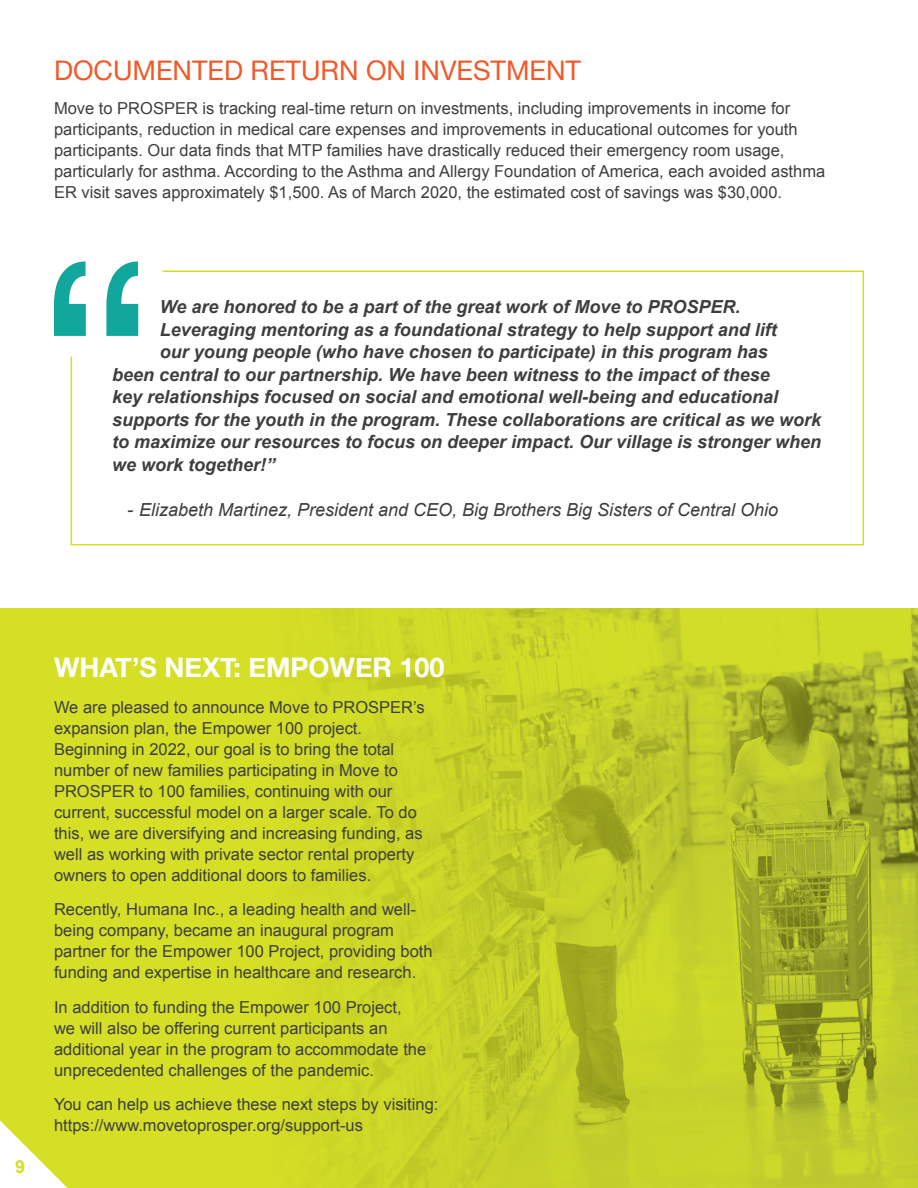
<style>
.page{position:relative;width:918px;height:1188px;background:#fff}
.page>*{position:absolute;margin:0;border:0;box-sizing:border-box;transform-origin:0 0}
.t1{font:27px "Helvetica Neue";color:#f15929}
.t2{font:700 27px "Helvetica Neue";color:#fff}
.t3{font:italic 700 18px "Arial";color:#3e3e3f}
.t4{font:italic 18px "Arial";color:#3e3e3f}
.t5{font:700 18px "Arial";color:#d5df26}
.t6{font:16.5px/21px "Arial";color:#3e3e3f}
</style>
<div class="page">
<div style="left:0;top:609px;width:918px;height:579px;background:#d5df26"></div>
<img style="left:318px;top:609px;width:600px;height:579px">
<svg style="left:0;top:1120px;width:68px;height:68px"></svg>
<svg style="left:54px;top:261px;width:84px;height:75px"></svg>
<svg style="left:70px;top:270px;width:794px;height:276px"></svg>
<p class="t1" style="left:54px;top:51px;width:529px">DOCUMENTED RETURN ON INVESTMENT</p>
<p class="t6" style="left:54px;top:98px;width:773px">Move to PROSPER is tracking real-time return on investments, including improvements in income for participants, reduction in medical care expenses and improvements in educational outcomes for youth participants. Our data finds that MTP families have drastically reduced their emergency room usage, particularly for asthma. According to the Asthma and Allergy Foundation of America, each avoided asthma ER visit saves approximately $1,500. As of March 2020, the estimated cost of savings was $30,000.</p>
<p class="t3" style="left:160px;top:295px;width:582px">We are honored to be a part of the great work of Move to PROSPER.</p>
<p class="t3" style="left:160px;top:318px;width:619px">Leveraging mentoring as a foundational strategy to help support and lift</p>
<p class="t3" style="left:160px;top:340px;width:610px">our young people (who have chosen to participate) in this program has</p>
<p class="t3" style="left:112px;top:363px;width:659px">been central to our partnership. We have been witness to the impact of these</p>
<p class="t3" style="left:112px;top:385px;width:668px">key relationships focused on social and emotional well-being and educational</p>
<p class="t3" style="left:112px;top:408px;width:711px">supports for the youth in the program. These collaborations are critical as we work</p>
<p class="t3" style="left:112px;top:430px;width:711px">to maximize our resources to focus on deeper impact. Our village is stronger when</p>
<p class="t3" style="left:112px;top:453px;width:165px">we work together!”</p>
<p class="t4" style="left:127px;top:498px;width:653px">- Elizabeth Martinez, President and CEO, Big Brothers Big Sisters of Central Ohio</p>
<p class="t5" style="left:15px;top:1155px;width:12px">9</p>
<p class="t2" style="left:54px;top:646px;width:392px">WHAT’S NEXT: EMPOWER 100</p>
<p class="t6" style="left:54px;top:697px;width:372px">We are pleased to announce Move to PROSPER’s expansion plan, the Empower 100 project.<br>Beginning in 2022, our goal is to bring the total number of new families participating in Move to PROSPER to 100 families, continuing with our current, successful model on a larger scale. To do this, we are diversifying and increasing funding, as well as working with private sector rental property owners to open additional doors to families.</p>
<p class="t6" style="left:54px;top:899px;width:380px">Recently, Humana Inc., a leading health and well&shy;being company, became an inaugural program partner for the Empower 100 Project, providing both funding and expertise in healthcare and research.</p>
<p class="t6" style="left:54px;top:997px;width:374px">In addition to funding the Empower 100 Project, we will also be offering current participants an additional year in the program to accommodate the unprecedented challenges of the pandemic.</p>
<p class="t6" style="left:54px;top:1094px;width:386px">You can help us achieve these next steps by visiting: https://www.movetoprosper.org/support-us</p>
</div>
